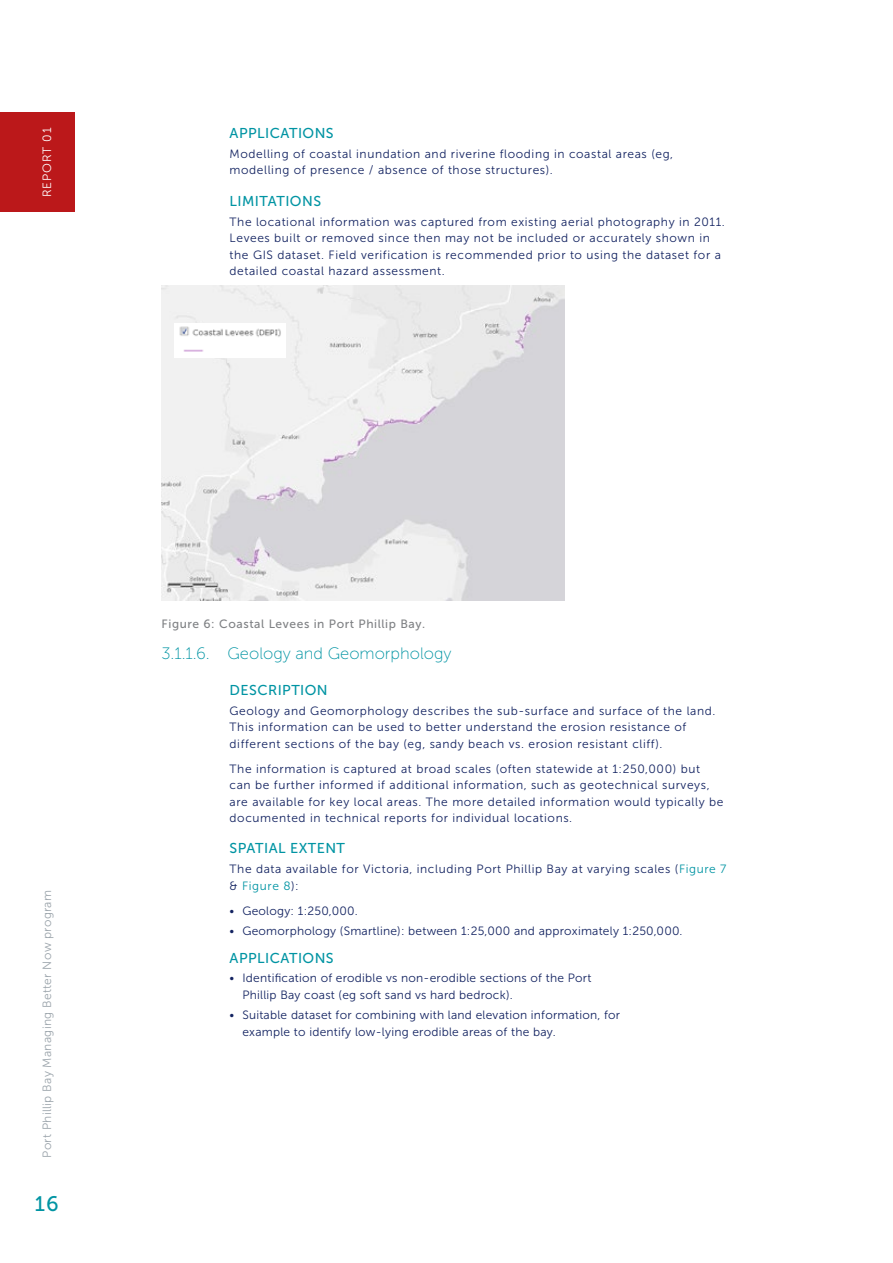
<style>
.page{position:relative;width:893px;height:1263px;background:#fff}
.page>*{position:absolute;margin:0;border:0;box-sizing:border-box;transform-origin:0 0}
.t1{font:21px "Museo Sans 500";color:#0094a3}
.t2{font:16.5px "Museo Sans 100";color:#0094a3}
.t3{font:14.25px "Museo Sans 500";letter-spacing:.03em;color:#0094a3}
.t4{font:12px/16.5px "Museo Sans 300";letter-spacing:.05em;color:#132361}
.t5{font:12px/16.5px "Museo Sans 300";letter-spacing:.02em;color:#132361}
.t6{font:12px "Museo Sans 300";letter-spacing:.025em;color:#9ba4ab}
.t7{font:12px "Museo Sans 500";letter-spacing:.05em;color:#808285}
.t8{font:12px "Museo Sans 300";letter-spacing:.075em;color:#fff}
.s1{color:#0094a3}
</style>
<div class="page">
<div style="left:0;top:112px;width:74px;height:100px;background:#bb181a"></div>
<img style="left:162px;top:286px;width:402px;height:314px">
<img style="left:175px;top:323px;width:111px;height:34px">
<p class="t8" style="left:40px;top:197px;width:71px;rotate:-90deg">REPORT 01</p>
<p class="t3" style="left:230px;top:126px;width:106px">APPLICATIONS</p>
<p class="t4" style="left:230px;top:146px;width:445px">Modelling of coastal inundation and riverine flooding in coastal areas (eg, modelling of presence / absence of those structures).</p>
<p class="t3" style="left:230px;top:193px;width:93px">LIMITATIONS</p>
<p class="t4" style="left:230px;top:213px;width:497px">The locational information was captured from existing aerial photography in 2011.<br>Levees built or removed since then may not be included or accurately shown in the GIS dataset. Field verification is recommended prior to using the dataset for a detailed coastal hazard assessment.</p>
<p class="t6" style="left:40px;top:1158px;width:269px;rotate:-90deg">Port Phillip Bay Managing Better Now program</p>
<h1 class="t1" style="left:35px;top:1192px;width:25px">16</h1>
<p class="t7" style="left:162px;top:617px;width:265px">Figure 6: Coastal Levees in Port Phillip Bay.</p>
<h2 class="t2" style="left:162px;top:645px;width:291px">3.1.1.6. Geology and Geomorphology</h2>
<p class="t3" style="left:230px;top:682px;width:100px">DESCRIPTION</p>
<p class="t4" style="left:230px;top:702px;width:487px">Geology and Geomorphology describes the sub-surface and surface of the land.<br>This information can be used to better understand the erosion resistance of different sections of the bay (eg, sandy beach vs. erosion resistant cliff).</p>
<p class="t4" style="left:230px;top:760px;width:495px">The information is captured at broad scales (often statewide at 1:250,000) but can be further informed if additional information, such as geotechnical surveys, are available for key local areas. The more detailed information would typically be documented in technical reports for individual locations.</p>
<p class="t3" style="left:230px;top:841px;width:117px">SPATIAL EXTENT</p>
<p class="t4" style="left:230px;top:861px;width:498px">The data available for Victoria, including Port Phillip Bay at varying scales (<span class="s1">Figure 7 </span>&amp; <span class="s1">Figure 8</span>):</p>
<p class="t5" style="left:230px;top:902px;width:130px">• Geology: 1:250,000.</p>
<p class="t5" style="left:230px;top:923px;width:454px">• Geomorphology (Smartline): between 1:25,000 and approximately 1:250,000.</p>
<p class="t3" style="left:230px;top:950px;width:106px">APPLICATIONS</p>
<p class="t5" style="left:242px;top:970px;width:351px;text-indent:-13px">• Identification of erodible vs non-erodible sections of the Port<br>Phillip Bay coast (eg soft sand vs hard bedrock).</p>
<p class="t5" style="left:242px;top:1007px;width:379px;text-indent:-13px">• Suitable dataset for combining with land elevation information, for example to identify low-lying erodible areas of the bay.</p>
</div>
